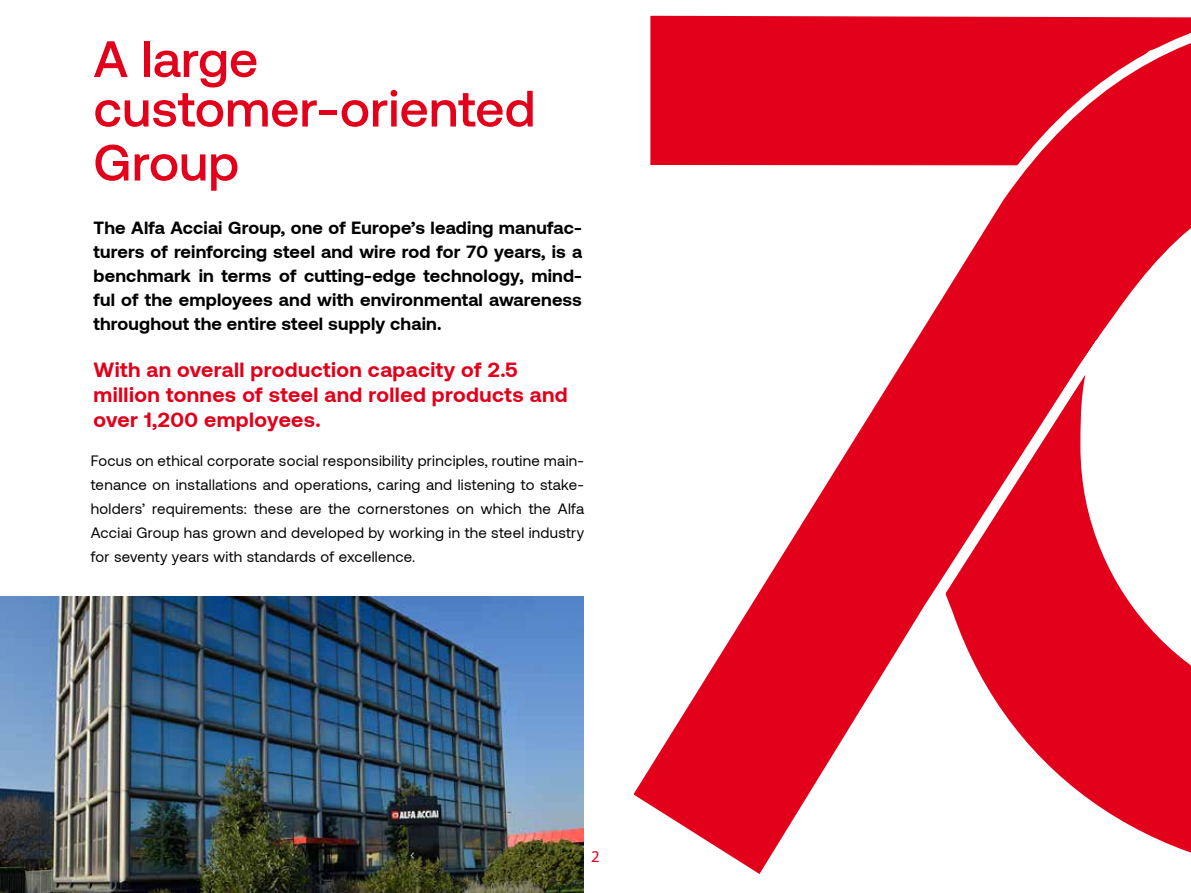
<style>
.page{position:relative;width:1191px;height:893px;background:#fff}
.page>*{position:absolute;margin:0;border:0;box-sizing:border-box;transform-origin:0 0}
.t1{font:500 51px/49.5px "Aeonik";letter-spacing:.005em;color:#e2001a}
.t2{font:700 21px/25.2px "Aeonik";letter-spacing:.02em;color:#e2001a}
.t3{font:700 18px/24px "Aeonik";letter-spacing:.01em;color:#000;text-align:justify}
.t4{font:16.5px "Myriad Pro";color:#e2001a}
.t5{font:15px/24px "Aeonik";letter-spacing:.02em;color:#000;text-align:justify}
</style>
<div class="page">
<img style="left:0;top:597px;width:584px;height:296px">
<svg style="left:633px;top:15px;width:558px;height:859px"></svg>
<h1 class="t1" style="left:94px;top:34px;width:443px">A large customer-oriented</h1>
<h1 class="t1" style="left:94px;top:138px;width:147px">Group</h1>
<p class="t3" style="left:94px;top:215px;width:490px">The Alfa Acciai Group, one of Europe’s leading manufac&shy;turers of reinforcing steel and wire rod for 70 years, is a benchmark in terms of cutting-edge technology, mind&shy;ful of the employees and with environmental awareness throughout the entire steel supply chain.</p>
<h2 class="t2" style="left:94px;top:356px;width:475px">With an overall production capacity of 2.5 million tonnes of steel and rolled products and over 1,200 employees.</h2>
<p class="t5" style="left:91px;top:448px;width:495px">Focus on ethical corporate social responsibility principles, routine main&shy;tenance on installations and operations, caring and listening to stake&shy;holders’ requirements: these are the cornerstones on which the Alfa Acciai Group has grown and developed by working in the steel industry for seventy years with standards of excellence.</p>
<p class="t4" style="left:591px;top:847px;width:10px">2</p>
</div>
